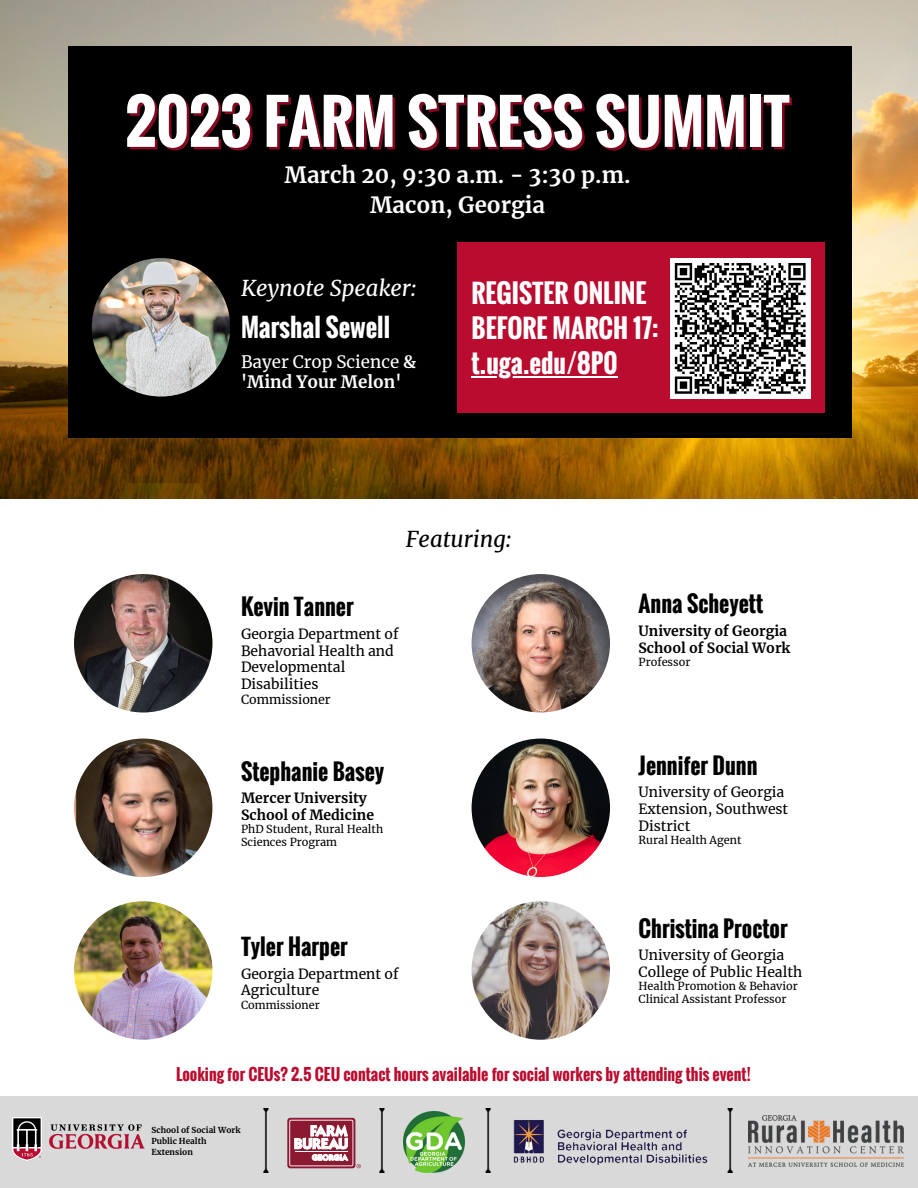
<style>
.page{position:relative;width:918px;height:1188px;background:#fff}
.page>*{position:absolute;margin:0;border:0;box-sizing:border-box;transform-origin:0 0}
.t1{font:700 59.25px "Oswald";color:#fff}
.t2{font:700 25.5px/35.2px "Oswald";color:#fff}
.t3{font:700 25.05px "Oswald";color:#fff}
.t4{font:700 22.05px "Oswald";color:#000}
.t5{font:700 22.05px/30.3px "Merriweather";color:#fff;text-align:center}
.t6{font:italic 22.05px "Merriweather";color:#fff}
.t7{font:italic 22.05px "Merriweather";color:#000}
.t8{font:16.95px/20px "Merriweather";color:#fff}
.t9{font:700 15.75px "Oswald";color:#ba0c2f}
.t10{font:13.95px/16.6px "Merriweather";color:#000}
.t11{font:700 13.95px/16.6px "Merriweather";color:#000}
.t12{font:12.45px "Merriweather";color:#000}
.t13{font:10.95px/12.9px "Merriweather";color:#000}
.t14{font:700 8.1px/11.2px "Merriweather";color:#000}
.s1{font-weight:700}
</style>
<div class="page">
<img style="left:74px;top:901px;width:138px;height:139px;border-radius:50%">
<img style="left:0;top:0;width:918px;height:498px">
<img style="left:74px;top:739px;width:138px;height:138px;border-radius:50%">
<img style="left:472px;top:739px;width:138px;height:138px;border-radius:50%">
<img style="left:472px;top:574px;width:138px;height:139px;border-radius:50%">
<div style="left:0;top:1097px;width:918px;height:91px;background:#d9d9d9"></div>
<svg style="left:287px;top:1118px;width:74px;height:50px;background:#b87583"></svg>
<img style="left:404px;top:1112px;width:61px;height:61px">
<img style="left:263px;top:1109px;width:6px;height:64px">
<img style="left:379px;top:1109px;width:6px;height:64px">
<img style="left:485px;top:1109px;width:6px;height:64px">
<img style="left:727px;top:1109px;width:6px;height:64px">
<img style="left:513px;top:1119px;width:195px;height:46px">
<img style="left:13px;top:1118px;width:131px;height:43px">
<img style="left:74px;top:574px;width:138px;height:139px;border-radius:50%">
<div style="left:68px;top:46px;width:784px;height:392px;background:#000"></div>
<img style="left:92px;top:258px;width:138px;height:139px;border-radius:50%">
<div style="left:458px;top:242px;width:367px;height:171px;background:#ba0c2f"></div>
<img style="left:749px;top:1115px;width:154px;height:52px">
<div style="left:670px;top:258px;width:141px;height:141px;background:#fff"></div>
<svg style="left:674px;top:263px;width:132px;height:131px"></svg>
<img style="left:472px;top:901px;width:138px;height:139px;border-radius:50%">
<hr style="left:472px;top:376px;width:146px;height:2px;background:#fff">
<h1 class="t1" style="left:125px;top:76px;width:666px">2023 FARM STRESS SUMMIT</h1>
<h3 class="t5" style="left:285px;top:160px;width:347px">March 20, 9:30 a.m. - 3:30 p.m.<br>Macon, Georgia</h3>
<h3 class="t6" style="left:241px;top:274px;width:177px">Keynote Speaker:</h3>
<h3 class="t3" style="left:241px;top:308px;width:151px">Marshal Sewell</h3>
<p class="t8" style="left:241px;top:352px;width:177px">Bayer Crop Science <span class="s1">&amp; 'Mind Your Melon'</span></p>
<h2 class="t2" style="left:472px;top:274px;width:188px">REGISTER ONLINE<br>BEFORE MARCH 17: t.uga.edu/8P0</h2>
<h3 class="t7" style="left:406px;top:525px;width:108px">Featuring:</h3>
<h3 class="t4" style="left:241px;top:590px;width:114px">Kevin Tanner</h3>
<p class="t10" style="left:241px;top:626px;width:159px">Georgia Department of<br>Behavorial Health and<br>Developmental<br>Disabilities</p>
<p class="t12" style="left:241px;top:691px;width:91px">Commissioner</p>
<h3 class="t4" style="left:241px;top:754px;width:145px">Stephanie Basey</h3>
<p class="t11" style="left:241px;top:790px;width:135px">Mercer University<br>School of Medicine</p>
<p class="t13" style="left:241px;top:823px;width:144px">PhD Student, Rural Health<br>Sciences Program</p>
<h3 class="t4" style="left:241px;top:930px;width:108px">Tyler Harper</h3>
<p class="t10" style="left:241px;top:965px;width:159px">Georgia Department of<br>Agriculture</p>
<p class="t13" style="left:241px;top:998px;width:80px">Commissioner</p>
<h3 class="t4" style="left:639px;top:587px;width:126px">Anna Scheyett</h3>
<p class="t11" style="left:639px;top:623px;width:153px">University of Georgia<br>School of Social Work</p>
<p class="t13" style="left:639px;top:656px;width:53px">Professor</p>
<h3 class="t4" style="left:639px;top:748px;width:120px">Jennifer Dunn</h3>
<p class="t10" style="left:639px;top:784px;width:151px">University of Georgia<br>Extension, Southwest<br>District</p>
<p class="t13" style="left:639px;top:834px;width:104px">Rural Health Agent</p>
<h3 class="t4" style="left:639px;top:911px;width:151px">Christina Proctor</h3>
<p class="t10" style="left:639px;top:947px;width:165px">University of Georgia<br>College of Public Health</p>
<p class="t13" style="left:639px;top:980px;width:161px">Health Promotion &amp; Behavior<br>Clinical Assistant Professor</p>
<p class="t9" style="left:176px;top:1062px;width:576px">Looking for CEUs? 2.5 CEU contact hours available for social workers by attending this event!</p>
<p class="t14" style="left:152px;top:1124px;width:90px">School of Social Work<br>Public Health<br>Extension</p>
</div>
